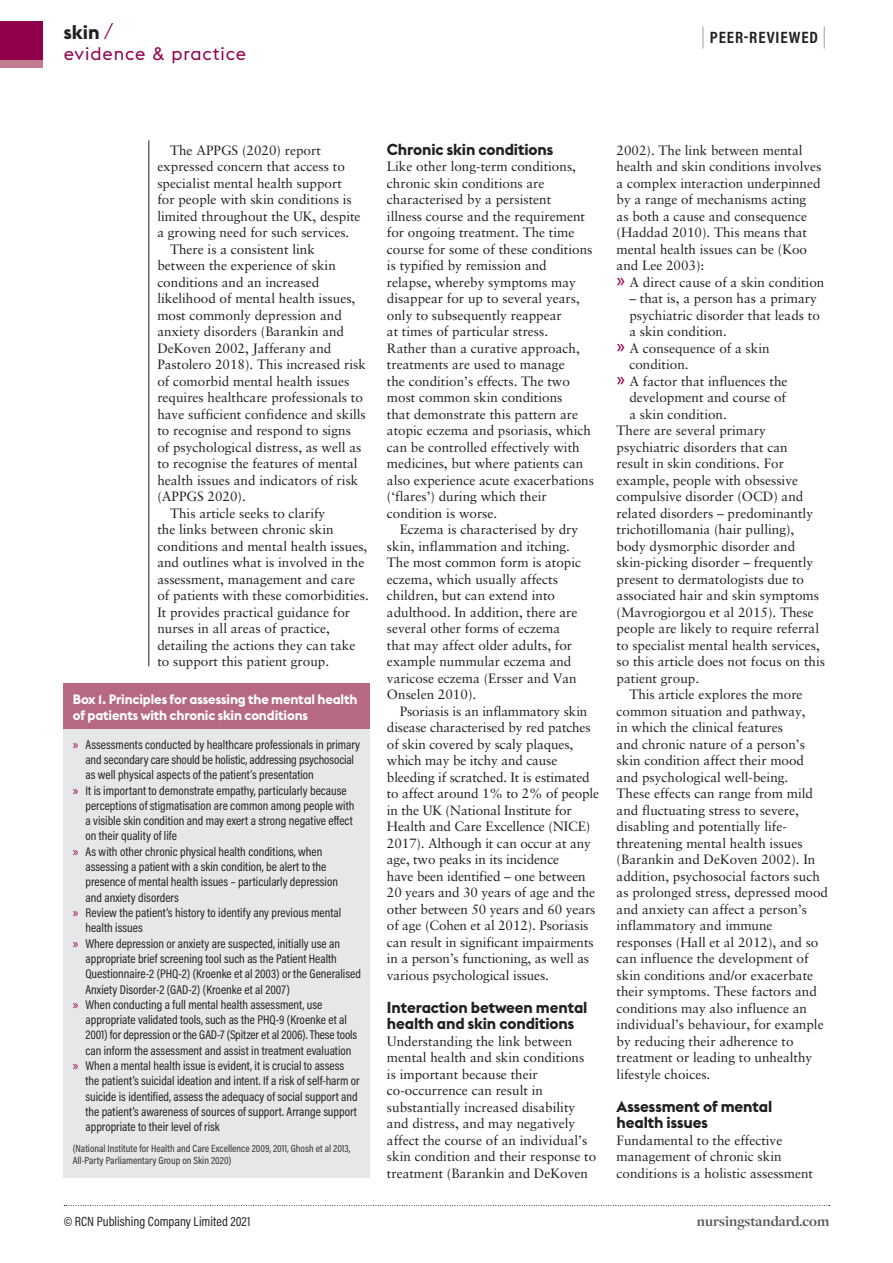
<style>
.page{position:relative;width:893px;height:1263px;background:#fff}
.page>*{position:absolute;margin:0;border:0;box-sizing:border-box;transform-origin:0 0}
.t1{font:700 19.5px "Euclid Flex";color:#231f20}
.t2{font:18px "Euclid Flex";letter-spacing:.05em;color:#91014b}
.t3{font:700 16.5px "Acumin Pro Cond";letter-spacing:.055em;color:#231f20}
.CrossheadA{font:700 15.75px/16.5px "Euclid Flex";letter-spacing:-.01em;color:#231f20}
.t4{font:700 15px "Freight Disp Pro";color:#57585a}
.Body1Ind{font:13.5px/16.5px "Sabon LT";color:#231f20}
.Body1NoInd{font:13.5px/16.5px "Sabon LT";color:#231f20}
.Table_BoxTitle{font:700 13.5px/16.2px "Euclid Flex";letter-spacing:-.015em;color:#fff}
.t5{font:13.5px "Acumin Pro Cond";color:#231f20}
.t6{font:12.75px/15.3px "Acumin Pro Cond";color:#231f20}
.Source_credit{font:500 10.5px/12px "Acumin Pro Cond";color:#3e3e3f}
.s1{font-weight:300;font-size:22.5px;color:#91014b}
.s2{font-weight:100;font-size:21px}
.s3{font-family:"Helvetica Neue"}
.s4{font-family:"Myriad Pro";font-size:13.5px;color:#91014b}
.s5{font-family:"Acumin Pro Cond";font-weight:500;font-size:21px;color:#91014b}
</style>
<div class="page">
<div style="left:0;top:60px;width:43px;height:8px;background:#c17c90"></div>
<div style="left:0;top:21px;width:43px;height:39px;background:#91014b"></div>
<hr style="left:149px;top:140px;width:1px;height:526px;background:#231f20">
<div style="left:64px;top:683px;width:306px;height:46px;background:#b76882"></div>
<div style="left:64px;top:729px;width:306px;height:449px;background:#e6e7e9"></div>
<svg style="left:64px;top:1205px;width:766px;height:1px"></svg>
<h1 class="t1" style="left:64px;top:21px;width:51px">skin <span class="s1">/</span></h1>
<p class="t3" style="left:702px;top:26px;width:126px"><span class="s2">|</span> PEER-REVIEWED <span class="s2">|</span></p>
<h2 class="t2" style="left:64px;top:44px;width:184px">evidence <span class="s3">&amp;</span> practice</h2>
<p class="Body1Ind" style="left:157px;top:142px;width:205px;text-indent:13px">The APPGS (2020) report expressed concern that access to specialist mental health support for people with skin conditions is limited throughout the UK, despite a growing need for such services.</p>
<p class="Body1Ind" style="left:157px;top:241px;width:210px;text-indent:13px">There is a consistent link between the experience of skin conditions and an increased likelihood of mental health issues, most commonly depression and anxiety disorders (Barankin and<br>DeKoven 2002, Jafferany and<br>Pastolero 2018). This increased risk of comorbid mental health issues requires healthcare professionals to have sufficient confidence and skills to recognise and respond to signs of psychological distress, as well as to recognise the features of mental health issues and indicators of risk (APPGS 2020).</p>
<p class="Body1Ind" style="left:157px;top:505px;width:213px;text-indent:13px">This article seeks to clarify<br>the links between chronic skin conditions and mental health issues, and outlines what is involved in the assessment, management and care of patients with these comorbidities.<br>It provides practical guidance for nurses in all areas of practice, detailing the actions they can take to support this patient group.</p>
<p class="Table_BoxTitle" style="left:73px;top:691px;width:286px">Box 1. Principles for assessing the mental health of patients with chronic skin conditions</p>
<p class="t6" style="left:85px;top:736px;width:276px;text-indent:-13px"><span class="s4">»</span> Assessments conducted by healthcare professionals in primary and secondary care should be holistic, addressing psychosocial as well physical aspects of the patient’s presentation</p>
<p class="t6" style="left:85px;top:782px;width:271px;text-indent:-13px"><span class="s4">»</span> It is important to demonstrate empathy, particularly because perceptions of stigmatisation are common among people with a visible skin condition and may exert a strong negative effect on their quality of life</p>
<p class="t6" style="left:85px;top:843px;width:254px;text-indent:-13px"><span class="s4">»</span> As with other chronic physical health conditions, when assessing a patient with a skin condition, be alert to the presence of mental health issues – particularly depression and anxiety disorders</p>
<p class="t6" style="left:85px;top:905px;width:257px;text-indent:-13px"><span class="s4">»</span> Review the patient’s history to identify any previous mental health issues</p>
<p class="t6" style="left:85px;top:935px;width:277px;text-indent:-13px"><span class="s4">»</span> Where depression or anxiety are suspected, initially use an appropriate brief screening tool such as the Patient Health Questionnaire-2 (PHQ-2) (Kroenke et al 2003) or the Generalised Anxiety Disorder-2 (GAD-2) (Kroenke et al 2007)</p>
<p class="t6" style="left:85px;top:996px;width:273px;text-indent:-13px"><span class="s4">»</span> When conducting a full mental health assessment, use appropriate validated tools, such as the PHQ-9 (Kroenke et al 2001) for depression or the GAD-7 (Spitzer et al 2006). These tools can inform the assessment and assist in treatment evaluation</p>
<p class="t6" style="left:85px;top:1058px;width:276px;text-indent:-13px"><span class="s4">»</span> When a mental health issue is evident, it is crucial to assess the patient’s suicidal ideation and intent. If a risk of self-harm or suicide is identified, assess the adequacy of social support and the patient’s awareness of sources of support. Arrange support appropriate to their level of risk</p>
<p class="Source_credit" style="left:73px;top:1142px;width:279px">(National Institute for Health and Care Excellence 2009, 2011, Ghosh et al 2013,<br>All-Party Parliamentary Group on Skin 2020)</p>
<p class="CrossheadA" style="left:387px;top:141px;width:168px">Chronic skin conditions</p>
<p class="Body1NoInd" style="left:387px;top:158px;width:209px">Like other long-term conditions, chronic skin conditions are characterised by a persistent<br>illness course and the requirement for ongoing treatment. The time course for some of these conditions is typified by remission and relapse, whereby symptoms may disappear for up to several years, only to subsequently reappear<br>at times of particular stress.<br>Rather than a curative approach, treatments are used to manage<br>the condition’s effects. The two most common skin conditions<br>that demonstrate this pattern are atopic eczema and psoriasis, which can be controlled effectively with medicines, but where patients can also experience acute exacerbations (‘flares’) during which their condition is worse.</p>
<p class="Body1Ind" style="left:387px;top:521px;width:196px;text-indent:13px">Eczema is characterised by dry skin, inflammation and itching.<br>The most common form is atopic eczema, which usually affects children, but can extend into adulthood. In addition, there are several other forms of eczema that may affect older adults, for example nummular eczema and varicose eczema (Ersser and Van<br>Onselen 2010).</p>
<p class="Body1Ind" style="left:387px;top:703px;width:214px;text-indent:13px">Psoriasis is an inflammatory skin disease characterised by red patches of skin covered by scaly plaques, which may be itchy and cause bleeding if scratched. It is estimated to affect around 1% to 2% of people in the UK (National Institute for Health and Care Excellence (NICE)<br>2017). Although it can occur at any age, two peaks in its incidence<br>have been identified – one between 20 years and 30 years of age and the other between 50 years and 60 years of age (Cohen et al 2012). Psoriasis can result in significant impairments in a person’s functioning, as well as various psychological issues.</p>
<p class="CrossheadA" style="left:387px;top:999px;width:202px">Interaction between mental health and skin conditions</p>
<p class="Body1NoInd" style="left:387px;top:1033px;width:211px">Understanding the link between mental health and skin conditions is important because their co-occurrence can result in substantially increased disability and distress, and may negatively affect the course of an individual’s skin condition and their response to treatment (Barankin and DeKoven</p>
<p class="Body1NoInd" style="left:617px;top:142px;width:206px">2002). The link between mental health and skin conditions involves a complex interaction underpinned by a range of mechanisms acting as both a cause and consequence (Haddad 2010). This means that mental health issues can be (Koo and Lee 2003):</p>
<p class="Body1Ind" style="left:617px;top:274px;width:209px"><span class="s5">»</span> A direct cause of a skin condition</p>
<p class="Body1Ind" style="left:629px;top:290px;width:192px">– that is, a person has a primary psychiatric disorder that leads to a skin condition.</p>
<p class="Body1Ind" style="left:629px;top:340px;width:142px;text-indent:-13px"><span class="s5">»</span> A consequence of a skin condition.</p>
<p class="Body1Ind" style="left:629px;top:373px;width:160px;text-align:justify;text-indent:-13px"><span class="s5">»</span> A factor that influences the development and course of a skin condition.</p>
<p class="Body1NoInd" style="left:617px;top:422px;width:210px">There are several primary psychiatric disorders that can<br>result in skin conditions. For example, people with obsessive‐ compulsive disorder (OCD) and related disorders – predominantly trichotillomania (hair pulling), body dysmorphic disorder and skin-picking disorder – frequently present to dermatologists due to associated hair and skin symptoms (Mavrogiorgou et al 2015). These people are likely to require referral to specialist mental health services, so this article does not focus on this patient group.</p>
<p class="Body1Ind" style="left:617px;top:686px;width:213px;text-indent:13px">This article explores the more common situation and pathway,<br>in which the clinical features<br>and chronic nature of a person’s skin condition affect their mood and psychological well-being.<br>These effects can range from mild and fluctuating stress to severe, disabling and potentially life&shy;threatening mental health issues (Barankin and DeKoven 2002). In addition, psychosocial factors such as prolonged stress, depressed mood and anxiety can affect a person’s inflammatory and immune responses (Hall et al 2012), and so can influence the development of skin conditions and/or exacerbate their symptoms. These factors and conditions may also influence an individual’s behaviour, for example by reducing their adherence to treatment or leading to unhealthy lifestyle choices.</p>
<p class="CrossheadA" style="left:617px;top:1098px;width:157px">Assessment of mental health issues</p>
<p class="Body1NoInd" style="left:617px;top:1132px;width:198px">Fundamental to the effective management of chronic skin conditions is a holistic assessment</p>
<p class="t5" style="left:64px;top:1213px;width:188px">© RCN Publishing Company Limited 2021</p>
<p class="t4" style="left:697px;top:1212px;width:134px">nursingstandard.com</p>
</div>
